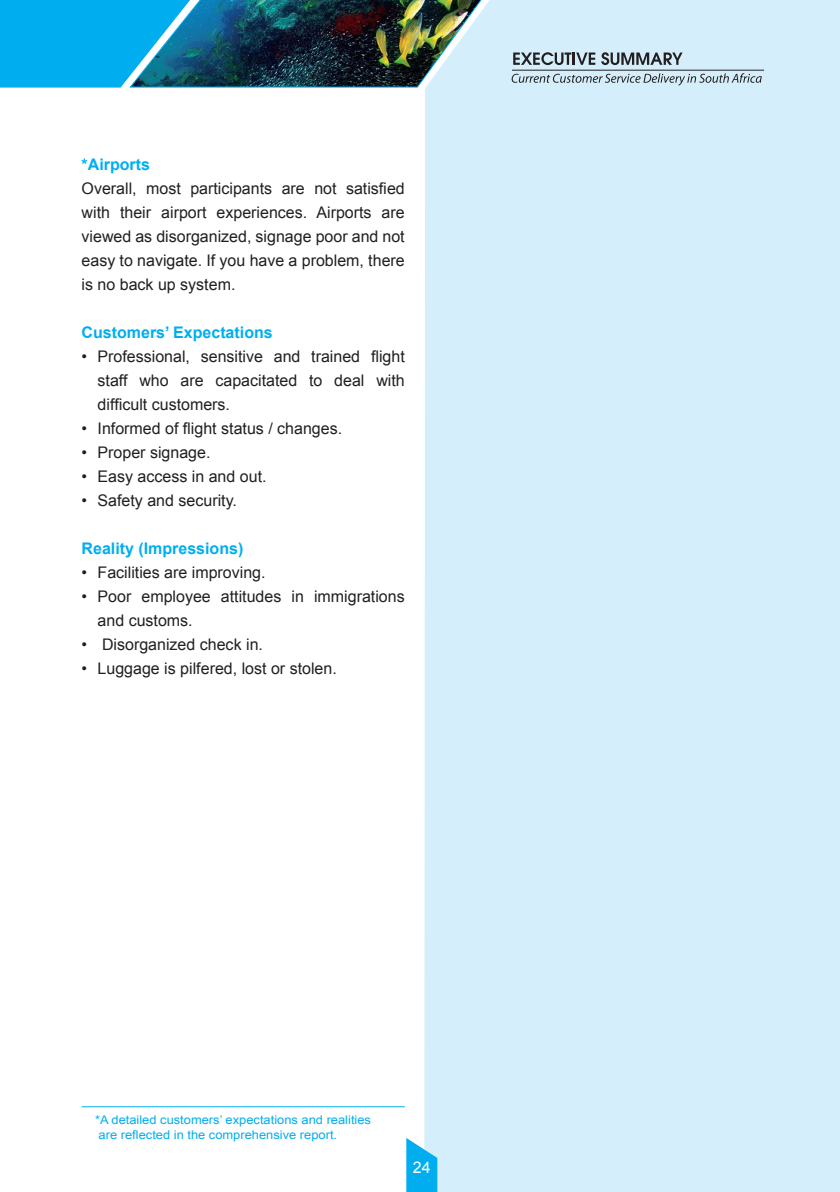
<style>
.page{position:relative;width:840px;height:1192px;background:#fff}
.page>*{position:absolute;margin:0;border:0;box-sizing:border-box;transform-origin:0 0}
.t1{font:16px/24px "Arial";color:#231f20;text-align:justify}
.t2{font:700 16px "Arial";color:#00aeef}
.t3{font:16px "Arial";color:#fff}
.t4{font:12px/14.4px "Arial";color:#00aeef;scale:1.07 1}
</style>
<div class="page">
<div style="left:424px;top:0;width:416px;height:1192px;background:#d4effb"></div>
<img style="left:0;top:0;width:493px;height:88px">
<svg style="left:511px;top:73px;width:251px;height:13px;background:#b3c8d2"></svg>
<svg style="left:513px;top:52px;width:82px;height:13px"></svg>
<svg style="left:601px;top:52px;width:81px;height:13px"></svg>
<hr style="left:512px;top:70px;width:252px;height:1px;background:#231f20">
<svg style="left:406px;top:1138px;width:31px;height:54px;background:#2bbbf1"></svg>
<hr style="left:82px;top:1106px;width:323px;height:1px;background:#00aeef">
<p class="t2" style="left:82px;top:156px;width:70px">*Airports</p>
<p class="t1" style="left:82px;top:177px;width:325px">Overall, most participants are not satisfied with their airport experiences. Airports are viewed as disorganized, signage poor and not easy to navigate. If you have a problem, there is no back up system.</p>
<p class="t2" style="left:82px;top:324px;width:193px">Customers’ Expectations</p>
<p class="t1" style="left:98px;top:345px;width:309px;text-indent:-16px">• Professional, sensitive and trained flight staff who are capacitated to deal with difficult customers.</p>
<p class="t1" style="left:82px;top:417px;width:262px">• Informed of flight status / changes.</p>
<p class="t1" style="left:82px;top:441px;width:130px">• Proper signage.</p>
<p class="t1" style="left:82px;top:465px;width:186px">• Easy access in and out.</p>
<p class="t1" style="left:82px;top:489px;width:157px">• Safety and security.</p>
<p class="t2" style="left:82px;top:540px;width:163px">Reality (Impressions)</p>
<p class="t1" style="left:82px;top:561px;width:186px">• Facilities are improving.</p>
<p class="t1" style="left:98px;top:585px;width:309px;text-indent:-16px">• Poor employee attitudes in immigrations and customs.</p>
<p class="t1" style="left:82px;top:633px;width:183px">• Disorganized check in.</p>
<p class="t1" style="left:82px;top:657px;width:257px">• Luggage is pilfered, lost or stolen.</p>
<p class="t4" style="left:95px;top:1113px;width:259px">*A detailed customers’ expectations and realities are reflected in the comprehensive report.</p>
<p class="t3" style="left:413px;top:1156px;width:19px">24</p>
</div>
